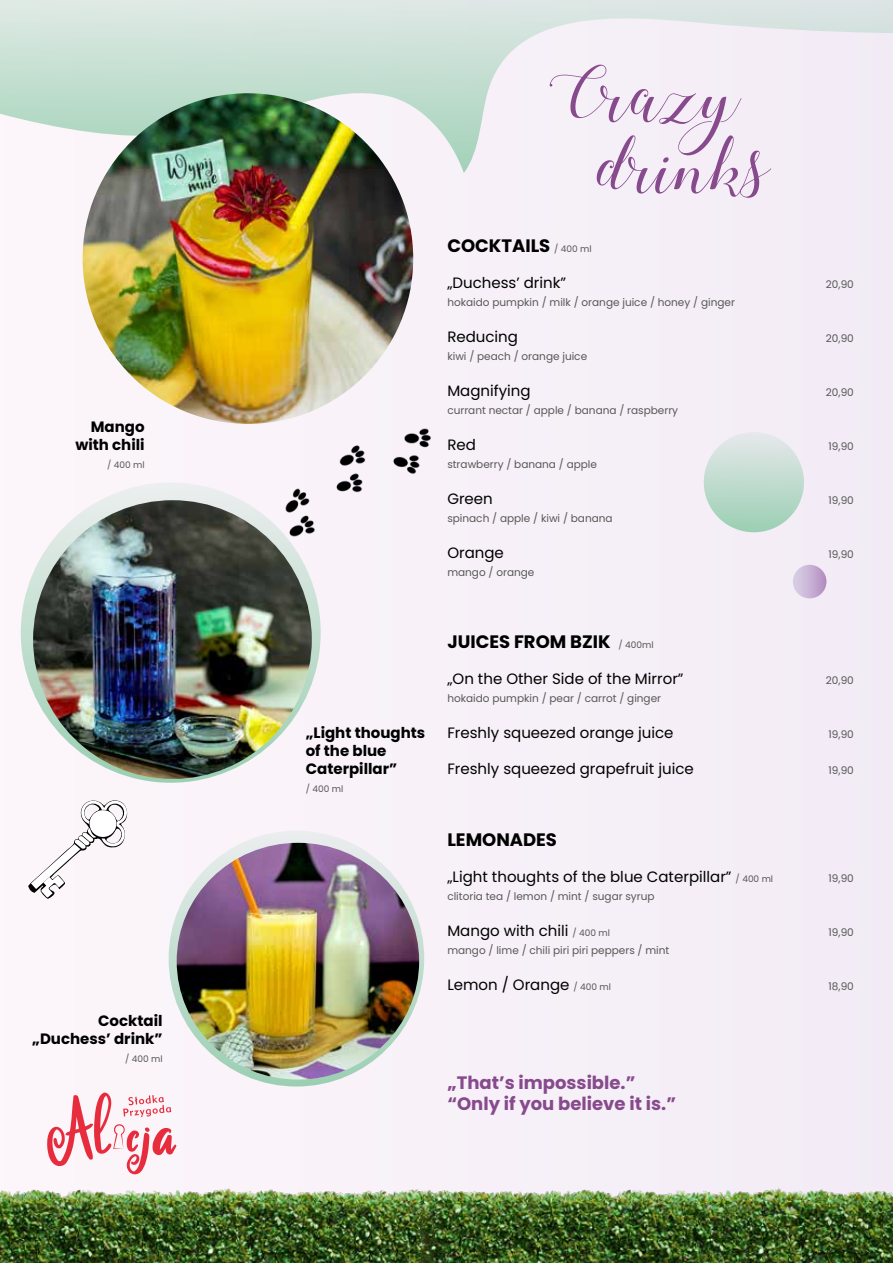
<style>
.page{position:relative;width:893px;height:1263px;background:#f6f0f7}
.page>*{position:absolute;margin:0;border:0;box-sizing:border-box;transform-origin:0 0}
.t1{font:71.1px/71.2px "Stylish Calligraphy";color:#874a8d}
.t2{font:700 18px "Poppins";color:#000}
.t3{font:700 18px/21.6px "Poppins";color:#874a8d}
.t4{font:15px "Poppins";color:#000}
.t5{font:700 15px/18px "Poppins";color:#000;text-align:right}
.t6{font:10.5px "Poppins";color:#575756}
.t7{font:9px "Poppins";color:#575756}
.s1{font-weight:400;font-size:9px;color:#575756}
.s2{font-size:9px;color:#575756}
</style>
<div class="page">
<img style="left:0;top:1145px;width:382px;height:118px">
<img style="left:382px;top:1188px;width:511px;height:75px">
<img style="left:184px;top:411px;width:247px;height:126px">
<svg style="left:0;top:0;width:893px;height:173px"></svg>
<svg style="left:21px;top:482px;width:300px;height:301px"></svg>
<svg style="left:169px;top:831px;width:255px;height:255px"></svg>
<img style="left:83px;top:93px;width:330px;height:331px;border-radius:165px">
<img style="left:33px;top:500px;width:279px;height:279px;border-radius:139px">
<img style="left:177px;top:843px;width:242px;height:236px">
<svg style="left:47px;top:1092px;width:129px;height:82px"></svg>
<svg style="left:28px;top:800px;width:100px;height:99px"></svg>
<div style="left:704px;top:432px;width:100px;height:100px;background:linear-gradient(to bottom,#e7e9ec,#9ccfb3);border-radius:50%"></div>
<svg style="left:793px;top:565px;width:33px;height:33px"></svg>
<h3 class="t5" style="left:75px;top:418px;width:71px">Mango with chili</h3>
<p class="t7" style="left:107px;top:460px;width:39px">/ 400 ml</p>
<h3 class="t5" style="left:32px;top:1012px;width:132px">Cocktail „Duchess’ drink”</h3>
<p class="t7" style="left:125px;top:1054px;width:39px">/ 400 ml</p>
<h3 class="t5" style="left:306px;top:724px;width:121px;text-align:left">„Light thoughts of the blue<br>Caterpillar”</h3>
<p class="t7" style="left:306px;top:784px;width:39px">/ 400 ml</p>
<h1 class="t1" style="left:598px;top:58px;width:173px;text-indent:-49px">Crazy drinks</h1>
<h2 class="t2" style="left:447px;top:235px;width:146px">COCKTAILS <span class="s1">/ 400 ml</span></h2>
<h3 class="t4" style="left:447px;top:274px;width:120px">„Duchess’ drink”</h3>
<p class="t6" style="left:447px;top:296px;width:289px">hokaido pumpkin / milk / orange juice / honey / ginger</p>
<h3 class="t4" style="left:447px;top:328px;width:72px">Reducing</h3>
<p class="t6" style="left:447px;top:350px;width:141px">kiwi / peach / orange juice</p>
<h3 class="t4" style="left:447px;top:382px;width:85px">Magnifying</h3>
<p class="t6" style="left:447px;top:404px;width:232px">currant nectar / apple / banana / raspberry</p>
<h3 class="t4" style="left:447px;top:436px;width:30px">Red</h3>
<p class="t6" style="left:447px;top:458px;width:151px">strawberry / banana / apple</p>
<h3 class="t4" style="left:447px;top:490px;width:47px">Green</h3>
<p class="t6" style="left:447px;top:512px;width:167px">spinach / apple / kiwi / banana</p>
<h3 class="t4" style="left:447px;top:544px;width:58px">Orange</h3>
<p class="t6" style="left:447px;top:566px;width:89px">mango / orange</p>
<h2 class="t2" style="left:447px;top:631px;width:208px">JUICES FROM BZIK <span class="s1">/ 400ml</span></h2>
<h3 class="t4" style="left:447px;top:670px;width:238px">„On the Other Side of the Mirror”</h3>
<p class="t6" style="left:447px;top:692px;width:215px">hokaido pumpkin / pear / carrot / ginger</p>
<h3 class="t4" style="left:447px;top:724px;width:228px">Freshly squeezed orange juice</h3>
<h3 class="t4" style="left:447px;top:760px;width:248px">Freshly squeezed grapefruit juice</h3>
<h2 class="t2" style="left:447px;top:829px;width:111px">LEMONADES</h2>
<h3 class="t4" style="left:447px;top:868px;width:327px">„Light thoughts of the blue Caterpillar” <span class="s2">/ 400 ml</span></h3>
<p class="t6" style="left:447px;top:890px;width:209px">clitoria tea / lemon / mint / sugar syrup</p>
<h3 class="t4" style="left:447px;top:922px;width:164px">Mango with chili <span class="s2">/ 400 ml</span></h3>
<p class="t6" style="left:447px;top:944px;width:224px">mango / lime / chili piri piri peppers / mint</p>
<h3 class="t4" style="left:447px;top:976px;width:165px">Lemon / Orange <span class="s2">/ 400 ml</span></h3>
<h2 class="t3" style="left:447px;top:1071px;width:230px">„That’s impossible.” “Only if you believe it is.”</h2>
<p class="t6" style="left:826px;top:278px;width:29px">20,90</p>
<p class="t6" style="left:826px;top:332px;width:29px">20,90</p>
<p class="t6" style="left:826px;top:386px;width:29px">20,90</p>
<p class="t6" style="left:829px;top:440px;width:27px">19,90</p>
<p class="t6" style="left:829px;top:494px;width:27px">19,90</p>
<p class="t6" style="left:829px;top:548px;width:27px">19,90</p>
<p class="t6" style="left:826px;top:674px;width:29px">20,90</p>
<p class="t6" style="left:829px;top:728px;width:27px">19,90</p>
<p class="t6" style="left:829px;top:764px;width:27px">19,90</p>
<p class="t6" style="left:829px;top:872px;width:27px">19,90</p>
<p class="t6" style="left:829px;top:926px;width:27px">19,90</p>
<p class="t6" style="left:829px;top:980px;width:27px">18,90</p>
</div>
